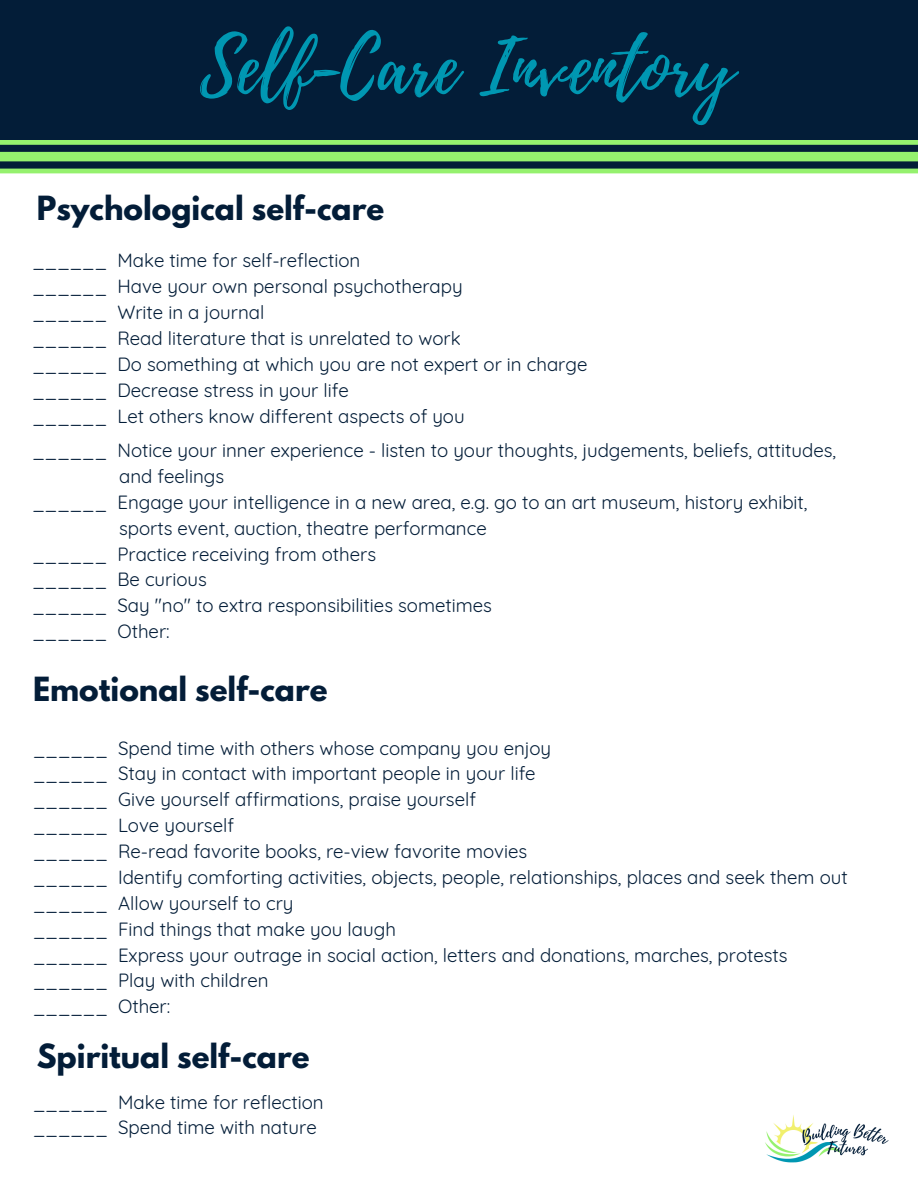
<style>
.page{position:relative;width:918px;height:1188px;background:#fff}
.page>*{position:absolute;margin:0;border:0;box-sizing:border-box;transform-origin:0 0}
.t1{font:74.7px "Playlist Script";color:#0097b2}
.t2{font:700 29.55px "League Spartan";color:#031d38}
.t3{font:18.75px/25.8px "Quicksand";color:#031d38}
</style>
<div class="page">
<div style="left:0;top:0;width:918px;height:172px;background:#031d38"></div>
<svg style="left:0;top:140px;width:918px;height:33px"></svg>
<img style="left:765px;top:1115px;width:124px;height:48px">
<p class="t1" style="left:200px;top:14px;width:535px">Self-Care Inventory</p>
<p class="t2" style="left:37px;top:194px;width:349px">Psychological self-care</p>
<p class="t3" style="left:33px;top:247px;width:329px">______ Make time for self-reflection</p>
<p class="t3" style="left:33px;top:273px;width:432px">______ Have your own personal psychotherapy</p>
<p class="t3" style="left:33px;top:299px;width:233px">______ Write in a journal</p>
<p class="t3" style="left:33px;top:325px;width:430px">______ Read literature that is unrelated to work</p>
<p class="t3" style="left:33px;top:351px;width:556px">______ Do something at which you are not expert or in charge</p>
<p class="t3" style="left:33px;top:377px;width:318px">______ Decrease stress in your life</p>
<p class="t3" style="left:33px;top:403px;width:434px">______ Let others know different aspects of you</p>
<p class="t3" style="left:119px;top:437px;width:718px;text-indent:-87px">______ Notice your inner experience - listen to your thoughts, judgements, beliefs, attitudes, and feelings</p>
<p class="t3" style="left:119px;top:489px;width:690px;text-indent:-87px">______ Engage your intelligence in a new area, e.g. go to an art museum, history exhibit, sports event, auction, theatre performance</p>
<p class="t3" style="left:33px;top:541px;width:345px">______ Practice receiving from others</p>
<p class="t3" style="left:33px;top:567px;width:176px">______ Be curious</p>
<p class="t3" style="left:33px;top:592px;width:461px">______ Say "no" to extra responsibilities sometimes</p>
<p class="t3" style="left:33px;top:618px;width:139px">______ Other:</p>
<p class="t2" style="left:33px;top:674px;width:296px">Emotional self-care</p>
<p class="t3" style="left:33px;top:735px;width:519px">______ Spend time with others whose company you enjoy</p>
<p class="t3" style="left:33px;top:760px;width:504px">______ Stay in contact with important people in your life</p>
<p class="t3" style="left:33px;top:786px;width:444px">______ Give yourself affirmations, praise yourself</p>
<p class="t3" style="left:33px;top:812px;width:202px">______ Love yourself</p>
<p class="t3" style="left:33px;top:838px;width:496px">______ Re-read favorite books, re-view favorite movies</p>
<p class="t3" style="left:33px;top:864px;width:816px">______ Identify comforting activities, objects, people, relationships, places and seek them out</p>
<p class="t3" style="left:33px;top:890px;width:262px">______ Allow yourself to cry</p>
<p class="t3" style="left:33px;top:916px;width:364px">______ Find things that make you laugh</p>
<p class="t3" style="left:33px;top:942px;width:756px">______ Express your outrage in social action, letters and donations, marches, protests</p>
<p class="t3" style="left:33px;top:967px;width:237px">______ Play with children</p>
<p class="t3" style="left:33px;top:993px;width:139px">______ Other:</p>
<p class="t2" style="left:37px;top:1042px;width:274px">Spiritual self-care</p>
<p class="t3" style="left:33px;top:1089px;width:292px">______ Make time for reflection</p>
<p class="t3" style="left:33px;top:1115px;width:285px">______ Spend time with nature</p>
</div>
